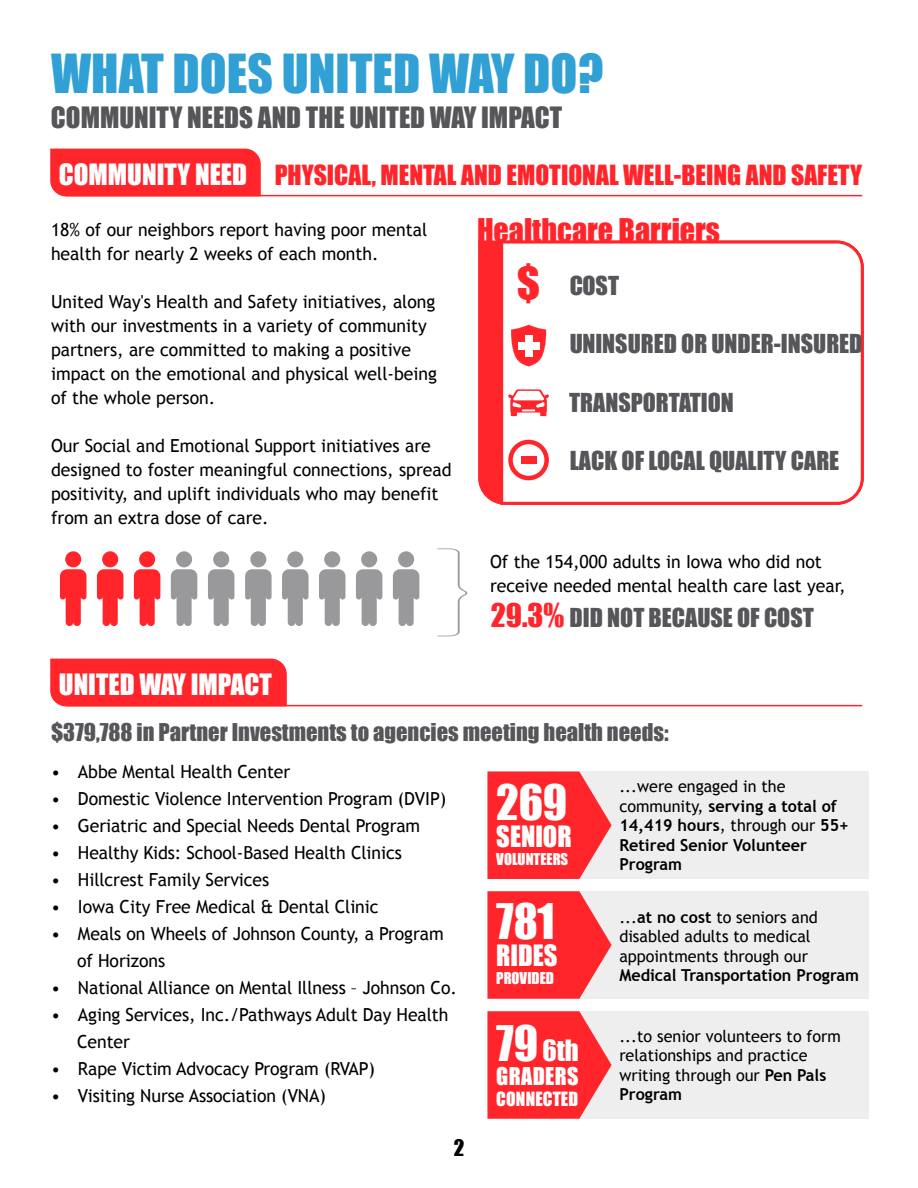
<style>
.page{position:relative;width:918px;height:1188px;background:#fff}
.page>*{position:absolute;margin:0;border:0;box-sizing:border-box;transform-origin:0 0}
.t1{font:49.5px "Impact";color:#30a0d5}
.t2{font:45px "Impact";letter-spacing:-.005em;color:#fff}
.t3{font:30px "Impact";color:#ff252b}
.t4{font:27px "Impact";color:#fff}
.t5{font:27px "Impact";color:#56565a}
.t6{font:25.5px "Impact";color:#ff252b}
.t7{font:24px "Impact";color:#56565a}
.t8{font:22.5px "Impact";color:#56565a}
.t9{font:22.5px "Impact";letter-spacing:.015em;color:#fff}
.t10{font:21px "Impact";color:#000}
.t11{font:18px/24px "Trebuchet MS";color:#000}
.t12{font:18px "Impact";letter-spacing:.005em;color:#fff}
.t13{font:16.5px/19.5px "Trebuchet MS";color:#000}
.t14{font:700 16.5px/19.5px "Trebuchet MS";color:#000}
.t15{font:15px "Impact";color:#fff}
.s1{font-size:42.75px;color:#ff252b}
.s2{font-size:30px;color:#ff252b}
.s3{font-weight:400}
.s4{font-weight:700}
.s5{font-size:45px}
</style>
<div class="page">
<svg style="left:478px;top:241px;width:22px;height:264px;background:#ff2b31"></svg>
<svg style="left:500px;top:241px;width:364px;height:264px"></svg>
<svg style="left:511px;top:325px;width:35px;height:41px"></svg>
<div style="left:525px;top:335px;width:7px;height:21px;background:#fff"></div>
<div style="left:518px;top:342px;width:21px;height:7px;background:#fff"></div>
<svg style="left:508px;top:389px;width:41px;height:27px"></svg>
<div style="left:508px;top:440px;width:41px;height:40px;border:4px solid #ff252b;border-radius:50%"></div>
<div style="left:521px;top:456px;width:15px;height:8px;background:#ff252b"></div>
<svg style="left:437px;top:548px;width:30px;height:88px"></svg>
<div style="left:250px;top:551px;width:16px;height:16px;background:#99999c;border-radius:50%"></div>
<svg style="left:245px;top:569px;width:27px;height:57px"></svg>
<div style="left:287px;top:551px;width:16px;height:16px;background:#99999c;border-radius:50%"></div>
<svg style="left:282px;top:569px;width:27px;height:57px"></svg>
<svg style="left:324px;top:551px;width:16px;height:16px"></svg>
<svg style="left:319px;top:569px;width:26px;height:57px"></svg>
<svg style="left:361px;top:551px;width:16px;height:16px"></svg>
<svg style="left:356px;top:569px;width:26px;height:57px"></svg>
<svg style="left:398px;top:551px;width:16px;height:16px"></svg>
<svg style="left:393px;top:569px;width:26px;height:57px"></svg>
<div style="left:65px;top:551px;width:16px;height:16px;background:#ff252b;border-radius:50%"></div>
<svg style="left:60px;top:569px;width:26px;height:57px"></svg>
<div style="left:102px;top:551px;width:16px;height:16px;background:#ff252b;border-radius:50%"></div>
<svg style="left:97px;top:569px;width:26px;height:57px"></svg>
<div style="left:139px;top:551px;width:16px;height:16px;background:#ff252b;border-radius:50%"></div>
<svg style="left:134px;top:569px;width:26px;height:57px"></svg>
<div style="left:176px;top:551px;width:16px;height:16px;background:#99999c;border-radius:50%"></div>
<svg style="left:171px;top:569px;width:26px;height:57px"></svg>
<svg style="left:213px;top:551px;width:16px;height:16px"></svg>
<svg style="left:208px;top:569px;width:26px;height:57px"></svg>
<hr style="left:66px;top:705px;width:796px;height:1px;background:#ff252b">
<div style="left:50px;top:658px;width:238px;height:49px;background:#ff252b"></div>
<hr style="left:66px;top:195px;width:796px;height:1px;background:#ff252b">
<div style="left:50px;top:148px;width:212px;height:49px;background:#ff252b"></div>
<div style="left:488px;top:772px;width:381px;height:107px;background:#eee"></div>
<svg style="left:488px;top:772px;width:124px;height:107px;background:#fc3f44"></svg>
<div style="left:488px;top:891px;width:381px;height:108px;background:#eee"></div>
<svg style="left:488px;top:891px;width:124px;height:108px;background:#fc4045"></svg>
<div style="left:488px;top:1011px;width:381px;height:108px;background:#eee"></div>
<svg style="left:488px;top:1011px;width:124px;height:108px;background:#fc4045"></svg>
<h1 class="t1" style="left:51px;top:36px;width:554px">WHAT DOES UNITED WAY DO?</h1>
<h3 class="t5" style="left:51px;top:96px;width:513px">COMMUNITY NEEDS AND THE UNITED WAY IMPACT</h3>
<h3 class="t4" style="left:59px;top:154px;width:190px">COMMUNITY NEED</h3>
<h3 class="t6" style="left:275px;top:155px;width:589px">PHYSICAL, MENTAL AND EMOTIONAL WELL-BEING AND SAFETY</h3>
<h3 class="t3" style="left:477px;top:207px;width:245px">Healthcare Barriers</h3>
<h3 class="t7" style="left:517px;top:267px;width:104px"><span class="s1">$</span> COST</h3>
<h3 class="t7" style="left:569px;top:325px;width:295px">UNINSURED OR UNDER-INSURED</h3>
<h3 class="t7" style="left:569px;top:384px;width:166px">TRANSPORTATION</h3>
<h3 class="t7" style="left:569px;top:442px;width:272px">LACK OF LOCAL QUALITY CARE</h3>
<p class="t11" style="left:51px;top:218px;width:378px">18% of our neighbors report having poor mental health for nearly 2 weeks of each month.</p>
<p class="t11" style="left:51px;top:290px;width:388px">United Way's Health and Safety initiatives, along with our investments in a variety of community partners, are committed to making a positive impact on the emotional and physical well-being of the whole person.</p>
<p class="t11" style="left:51px;top:434px;width:402px">Our Social and Emotional Support initiatives are designed to foster meaningful connections, spread positivity, and uplift individuals who may benefit from an extra dose of care.</p>
<h3 class="t4" style="left:59px;top:664px;width:214px">UNITED WAY IMPACT</h3>
<p class="t11" style="left:490px;top:550px;width:357px">Of the 154,000 adults in Iowa who did not receive needed mental health care last year,</p>
<h3 class="t7" style="left:491px;top:599px;width:325px"><span class="s2">29.3%</span> DID NOT BECAUSE OF COST</h3>
<p class="t8" style="left:51px;top:715px;width:619px">$379,788 in Partner Investments to agencies meeting health needs:</p>
<h2 class="t2" style="left:496px;top:767px;width:72px">269</h2>
<h3 class="t4" style="left:496px;top:815px;width:77px">SENIOR</h3>
<p class="t15" style="left:496px;top:847px;width:73px">VOLUNTEERS</p>
<p class="t11" style="left:51px;top:760px;width:241px">• Abbe Mental Health Center</p>
<p class="t11" style="left:51px;top:787px;width:397px">• Domestic Violence Intervention Program (DVIP)</p>
<p class="t11" style="left:51px;top:814px;width:371px">• Geriatric and Special Needs Dental Program</p>
<p class="t11" style="left:51px;top:841px;width:352px">• Healthy Kids: School-Based Health Clinics</p>
<p class="t11" style="left:51px;top:868px;width:220px">• Hillcrest Family Services</p>
<p class="t11" style="left:51px;top:895px;width:329px">• Iowa City Free Medical &amp; Dental Clinic</p>
<p class="t11" style="left:77px;top:920px;width:368px;line-height:27px;text-indent:-26px">• Meals on Wheels of Johnson County, a Program of Horizons</p>
<p class="t11" style="left:51px;top:976px;width:407px">• National Alliance on Mental Illness – Johnson Co.</p>
<p class="t11" style="left:77px;top:1001px;width:373px;line-height:27px;text-indent:-26px">• Aging Services, Inc./Pathways Adult Day Health<br>Center</p>
<p class="t11" style="left:51px;top:1057px;width:325px">• Rape Victim Advocacy Program (RVAP)</p>
<p class="t11" style="left:51px;top:1084px;width:276px">• Visiting Nurse Association (VNA)</p>
<p class="t14" style="left:619px;top:777px;width:231px"><span class="s3">...were engaged in the community,</span> serving a total of<br>14,419 hours<span class="s3">, through our</span> 55+<br>Retired Senior Volunteer<br>Program</p>
<h2 class="t2" style="left:496px;top:887px;width:60px">781</h2>
<h3 class="t4" style="left:496px;top:935px;width:63px">RIDES</h3>
<p class="t15" style="left:496px;top:967px;width:59px">PROVIDED</p>
<p class="t13" style="left:619px;top:908px;width:200px">...<span class="s4">at no cost</span> to seniors and disabled adults to medical appointments through our</p>
<p class="t14" style="left:619px;top:966px;width:241px">Medical Transportation Program</p>
<h3 class="t4" style="left:496px;top:1029px;width:84px"><span class="s5">79</span> 6th</h3>
<p class="t9" style="left:496px;top:1058px;width:84px">GRADERS</p>
<p class="t12" style="left:496px;top:1085px;width:83px">CONNECTED</p>
<p class="t13" style="left:619px;top:1026px;width:223px">...to senior volunteers to form relationships and practice writing through our <span class="s4">Pen Pals<br>Program</span></p>
<p class="t10" style="left:454px;top:1131px;width:12px">2</p>
</div>
